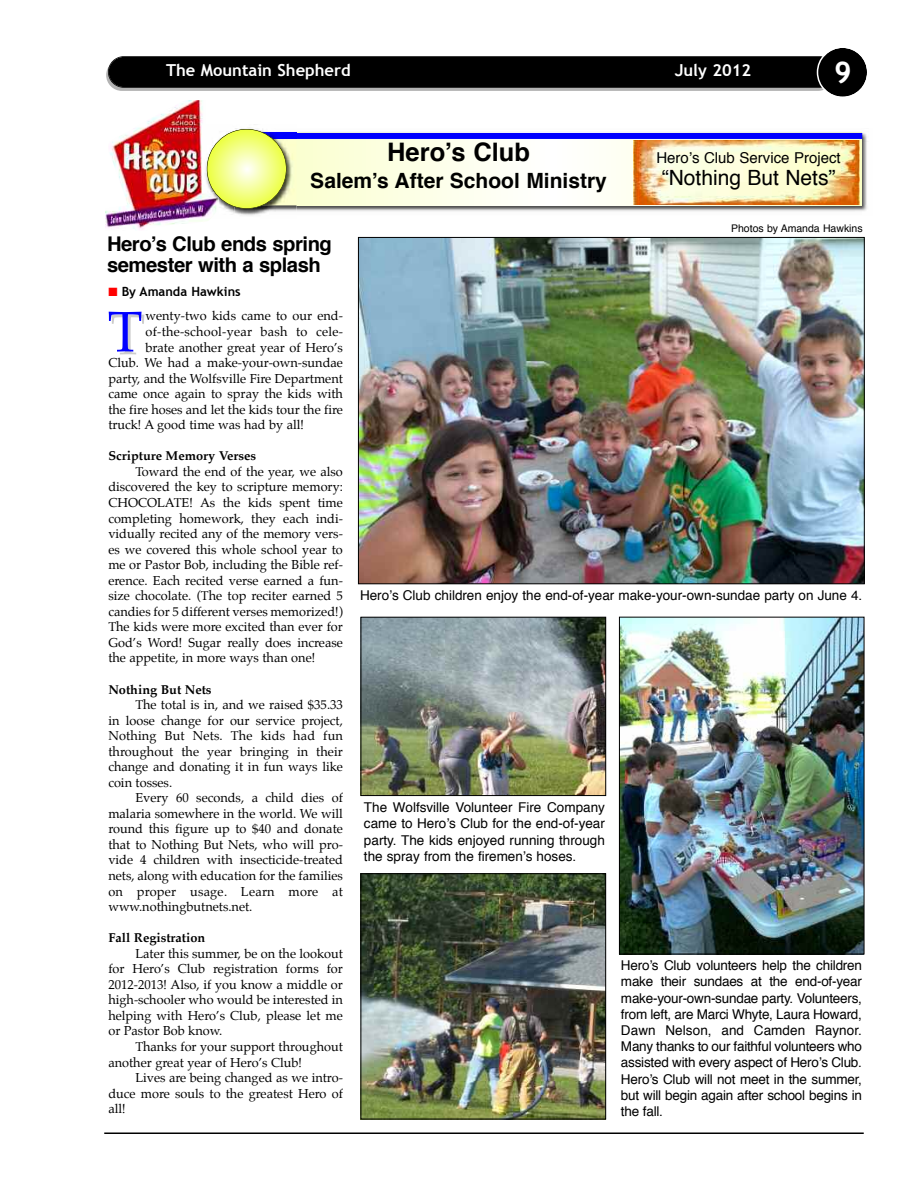
<style>
.page{position:relative;width:918px;height:1188px;background:#fff}
.page>*{position:absolute;margin:0;border:0;box-sizing:border-box;transform-origin:0 0}
.t1{font:57.45px "Palatino";color:#00f}
.t2{font:700 30px "Trebuchet MS";color:#fff}
.t3{font:700 25.5px "Helvetica";color:#000}
.t4{font:700 21px "Helvetica";color:#000}
.t5{font:21px "Helvetica";color:#000}
.t6{font:700 20.25px/21px "Helvetica";letter-spacing:-.02em;color:#000}
.t7{font:700 16.5px "Trebuchet MS";color:#fff}
.t8{font:15px "Helvetica";color:#000}
.t9{font:13.5px/16.2px "Helvetica";color:#000;text-align:justify}
.t10{font:12.75px/15.6px "Palatino";color:#000;text-align:justify}
.t11{font:700 12.75px "Palatino";color:#000}
.t12{font:12.75px "Palatino";letter-spacing:.02em;color:#000}
.t13{font:700 12.75px "Trebuchet MS";color:#000}
.t14{font:10.5px "Helvetica";color:#000}
.s1{color:#f00}
</style>
<div class="page">
<div style="left:106px;top:59px;width:728px;height:32px;background:#b3b3b3;border-radius:16px"></div>
<div style="left:109px;top:57px;width:726px;height:30px;background:#000;border-radius:15px"></div>
<div style="left:108px;top:56px;width:727px;height:32px;border:2px solid #000;border-radius:16px"></div>
<svg style="left:817px;top:48px;width:50px;height:49px"></svg>
<hr style="left:104px;top:1132px;width:760px;height:2px;background:#000">
<img style="left:296px;top:132px;width:571px;height:80px">
<svg style="left:296px;top:139px;width:566px;height:66px"></svg>
<img style="left:105px;top:100px;width:105px;height:130px">
<div style="left:255px;top:133px;width:607px;height:6px;background:#00f"></div>
<img style="left:219px;top:130px;width:34px;height:86px">
<img style="left:235px;top:128px;width:61px;height:87px">
<img style="left:265px;top:139px;width:31px;height:66px">
<img style="left:202px;top:124px;width:17px;height:95px">
<img style="left:265px;top:133px;width:31px;height:6px">
<svg style="left:207px;top:129px;width:79px;height:80px;background:#effb7e"></svg>
<div style="left:207px;top:129px;width:80px;height:80px;border:1px solid #000;border-radius:50%"></div>
<img style="left:633px;top:141px;width:227px;height:63px">
<img style="left:363px;top:619px;width:241px;height:175px">
<div style="left:361px;top:617px;width:245px;height:179px;border:1px solid #000"></div>
<img style="left:363px;top:875px;width:241px;height:242px">
<div style="left:361px;top:873px;width:245px;height:246px;border:1px solid #000"></div>
<img style="left:360px;top:239px;width:503px;height:343px">
<img style="left:621px;top:619px;width:241px;height:333px">
<div style="left:619px;top:617px;width:245px;height:337px;border:1px solid #000"></div>
<p class="t7" style="left:166px;top:61px;width:186px">The Mountain Shepherd</p>
<p class="t7" style="left:675px;top:61px;width:78px">July 2012</p>
<h2 class="t2" style="left:834px;top:54px;width:19px">9</h2>
<h3 class="t3" style="left:387px;top:141px;width:144px">Hero’s Club</h3>
<h3 class="t4" style="left:310px;top:172px;width:298px">Salem’s After School Ministry</h3>
<h3 class="t6" style="left:107px;top:235px;width:227px">Hero’s Club ends spring semester with a splash</h3>
<p class="t8" style="left:656px;top:151px;width:186px">Hero’s Club Service Project</p>
<h3 class="t5" style="left:662px;top:169px;width:175px">“Nothing But Nets”</h3>
<p class="t14" style="left:731px;top:224px;width:133px">Photos by Amanda Hawkins</p>
<p class="t13" style="left:108px;top:284px;width:134px"><span class="s1">■</span> By Amanda Hawkins</p>
<h1 class="t1" style="left:107px;top:304px;width:37px">T</h1>
<p class="t10" style="left:145px;top:309px;width:199px">wenty-two kids came to our end-</p>
<p class="t12" style="left:145px;top:326px;width:199px">of-the-school-year bash to cele-</p>
<p class="t10" style="left:145px;top:340px;width:199px">brate another great year of Hero’s</p>
<p class="t10" style="left:108px;top:356px;width:236px">Club. We had a make-your-own-sundae</p>
<p class="t10" style="left:108px;top:371px;width:236px">party, and the Wolfsville Fire Department</p>
<p class="t10" style="left:108px;top:387px;width:236px">came once again to spray the kids with</p>
<p class="t10" style="left:108px;top:402px;width:236px">the fire hoses and let the kids tour the fire</p>
<p class="t10" style="left:108px;top:418px;width:197px">truck! A good time was had by all!</p>
<p class="t11" style="left:108px;top:450px;width:149px">Scripture Memory Verses</p>
<p class="t10" style="left:108px;top:465px;width:236px;text-indent:27px">Toward the end of the year, we also discovered the key to scripture memory:<br>CHOCOLATE! As the kids spent time completing homework, they each indi&shy;vidually recited any of the memory vers&shy;es we covered this whole school year to me or Pastor Bob, including the Bible ref&shy;erence. Each recited verse earned a fun&shy;size chocolate. (The top reciter earned 5 candies for 5 different verses memorized!)<br>The kids were more excited than ever for God’s Word! Sugar really does increase the appetite, in more ways than one!</p>
<p class="t11" style="left:108px;top:683px;width:105px">Nothing But Nets</p>
<p class="t10" style="left:108px;top:698px;width:236px;text-indent:27px">The total is in, and we raised $35.33 in loose change for our service project, Nothing But Nets. The kids had fun throughout the year bringing in their change and donating it in fun ways like coin tosses.</p>
<p class="t10" style="left:108px;top:791px;width:236px;text-indent:27px">Every 60 seconds, a child dies of malaria somewhere in the world. We will round this figure up to $40 and donate that to Nothing But Nets, who will pro&shy;vide 4 children with insecticide-treated nets, along with education for the families on proper usage. Learn more at www.nothingbutnets.net.</p>
<p class="t11" style="left:108px;top:932px;width:98px">Fall Registration</p>
<p class="t10" style="left:108px;top:946px;width:236px;text-indent:27px">Later this summer, be on the lookout for Hero’s Club registration forms for 2012-2013! Also, if you know a middle or high-schooler who would be interested in helping with Hero’s Club, please let me or Pastor Bob know.</p>
<p class="t10" style="left:108px;top:1040px;width:236px;text-indent:27px">Thanks for your support throughout another great year of Hero’s Club!</p>
<p class="t10" style="left:108px;top:1071px;width:236px;text-indent:27px">Lives are being changed as we intro&shy;duce more souls to the greatest Hero of all!</p>
<p class="t9" style="left:360px;top:588px;width:504px">Hero’s Club children enjoy the end-of-year make-your-own-sundae party on June 4.</p>
<p class="t9" style="left:364px;top:800px;width:243px">The Wolfsville Volunteer Fire Company came to Hero’s Club for the end-of-year party. The kids enjoyed running through the spray from the firemen’s hoses.</p>
<p class="t9" style="left:621px;top:958px;width:243px">Hero’s Club volunteers help the children make their sundaes at the end-of-year make-your-own-sundae party. Volunteers, from left, are Marci Whyte, Laura Howard, Dawn Nelson, and Camden Raynor.<br>Many thanks to our faithful volunteers who assisted with every aspect of Hero’s Club.<br>Hero’s Club will not meet in the summer, but will begin again after school begins in the fall.</p>
</div>
